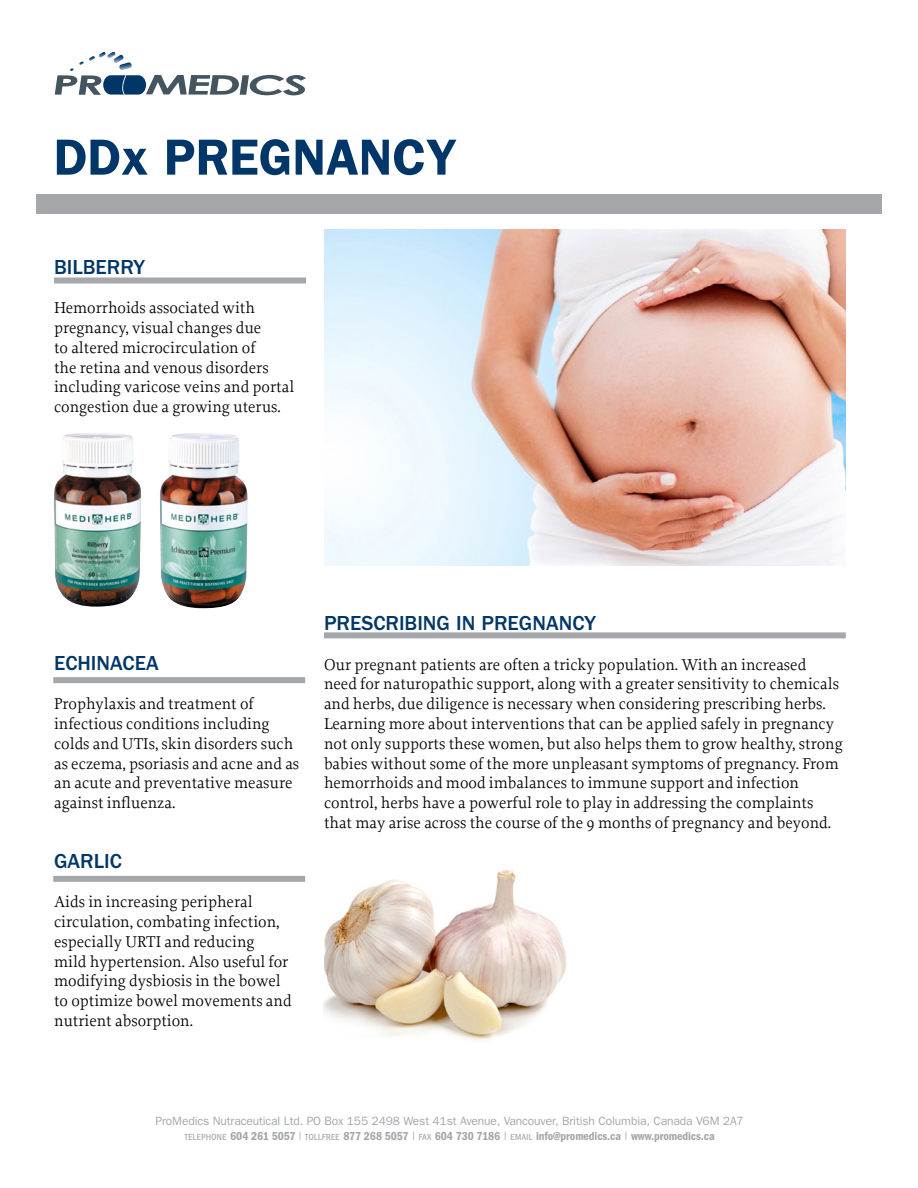
<style>
.page{position:relative;width:918px;height:1188px;background:#fff}
.page>*{position:absolute;margin:0;border:0;box-sizing:border-box;transform-origin:0 0}
.t1{font:600 51px "Franklin Gothic";color:#003768}
.t2{font:500 21px "Franklin Gothic";color:#003768}
.t3{font:16.5px/19.8px "Proforma";color:#000}
.t4{font:12px/15px "Franklin Gothic";letter-spacing:-.01em;color:#a5a7aa;text-align:center}
.s1{font-family:"Franklin Gothic SC";font-stretch:condensed}
.s2{font-weight:600;font-stretch:condensed}
</style>
<div class="page">
<div style="left:36px;top:194px;width:846px;height:20px;background:#a5a7aa"></div>
<svg style="left:55px;top:52px;width:251px;height:43px"></svg>
<div style="left:324px;top:632px;width:522px;height:6px;background:#a5a7aa"></div>
<div style="left:54px;top:278px;width:252px;height:6px;background:#a5a7aa"></div>
<div style="left:53px;top:876px;width:252px;height:6px;background:#a5a7aa"></div>
<div style="left:53px;top:677px;width:252px;height:6px;background:#a5a7aa"></div>
<img style="left:324px;top:229px;width:522px;height:336px">
<img style="left:54px;top:433px;width:87px;height:174px">
<img style="left:160px;top:433px;width:88px;height:175px">
<img style="left:324px;top:870px;width:243px;height:171px">
<h1 class="t1" style="left:54px;top:127px;width:404px">DDx PREGNANCY</h1>
<p class="t2" style="left:54px;top:255px;width:92px">BILBERRY</p>
<p class="t3" style="left:54px;top:298px;width:242px">Hemorrhoids associated with pregnancy, visual changes due<br>to altered microcirculation of<br>the retina and venous disorders including varicose veins and portal congestion due a growing uterus.</p>
<p class="t2" style="left:54px;top:651px;width:106px">ECHINACEA</p>
<p class="t3" style="left:54px;top:694px;width:247px">Prophylaxis and treatment of infectious conditions including colds and UTIs, skin disorders such as eczema, psoriasis and acne and as an acute and preventative measure against influenza.</p>
<p class="t2" style="left:54px;top:849px;width:69px">GARLIC</p>
<p class="t3" style="left:54px;top:892px;width:239px">Aids in increasing peripheral circulation, combating infection, especially URTI and reducing<br>mild hypertension. Also useful for modifying dysbiosis in the bowel to optimize bowel movements and nutrient absorption.</p>
<p class="t2" style="left:324px;top:611px;width:273px">PRESCRIBING IN PREGNANCY</p>
<p class="t3" style="left:324px;top:654px;width:520px">Our pregnant patients are often a tricky population. With an increased need for naturopathic support, along with a greater sensitivity to chemicals and herbs, due diligence is necessary when considering prescribing herbs.<br>Learning more about interventions that can be applied safely in pregnancy not only supports these women, but also helps them to grow healthy, strong babies without some of the more unpleasant symptoms of pregnancy. From hemorrhoids and mood imbalances to immune support and infection control, herbs have a powerful role to play in addressing the complaints that may arise across the course of the 9 months of pregnancy and beyond.</p>
<p class="t4" style="left:155px;top:1113px;width:590px">ProMedics Nutraceutical Ltd. PO Box 155 2498 West 41st Avenue, Vancouver, British Columbia, Canada V6M 2A7 <span class="s1">telephone</span> <span class="s2">604 261 5057</span> | <span class="s1">tollfree</span> <span class="s2">877 268 5057</span> | <span class="s1">fax</span> <span class="s2">604 730 7186</span> | <span class="s1">email</span> <span class="s2">info@promedics.ca</span> | <span class="s2">www.promedics.ca</span></p>
</div>
